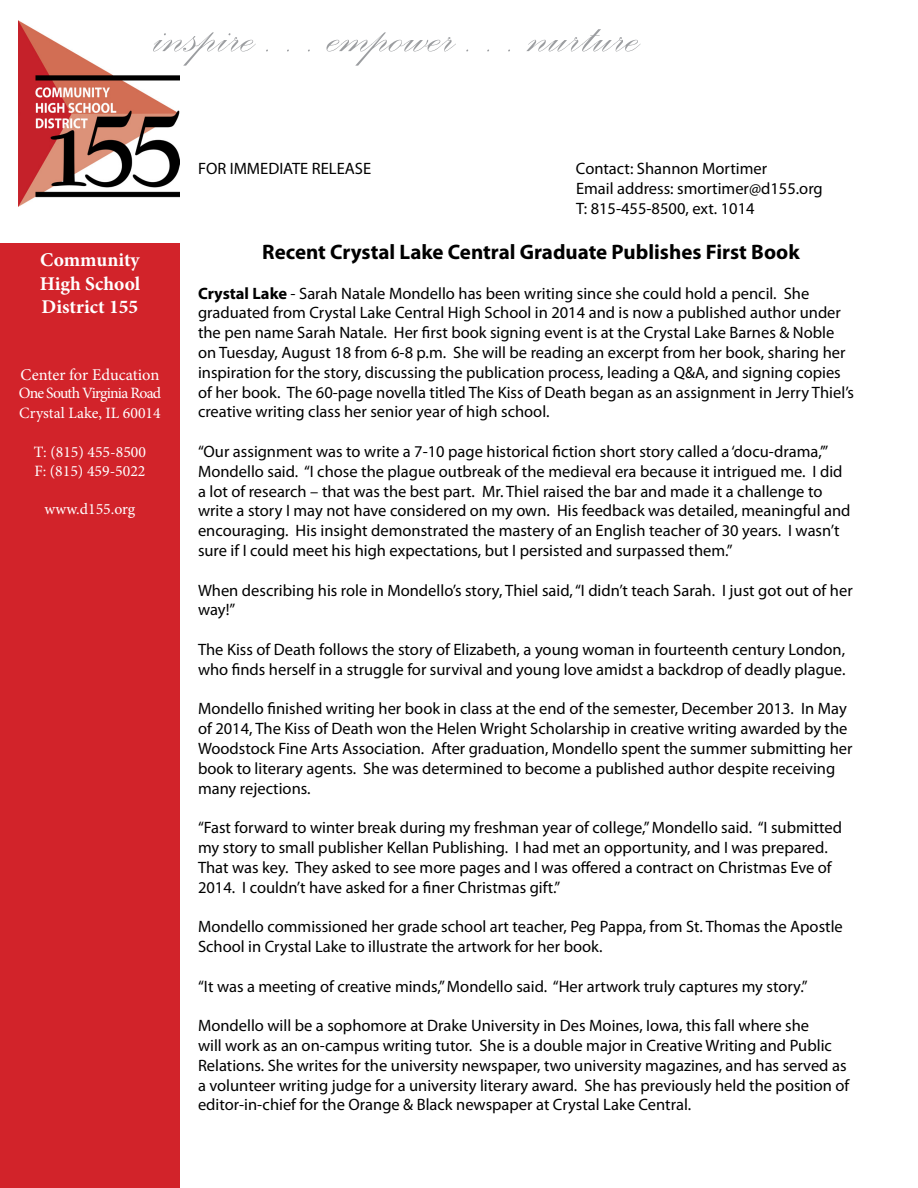
<style>
.page{position:relative;width:918px;height:1188px;background:#fff}
.page>*{position:absolute;margin:0;border:0;box-sizing:border-box;transform-origin:0 0}
.t1{font:66px "Palace Script";color:#9b9da0}
.t2{font:700 21px "Myriad Pro";color:#000}
.t3{font:700 19.5px/23.4px "Minion Pro";color:#fff;text-align:justify}
.t4{font:16.5px/19.8px "Myriad Pro";color:#000}
.t5{font:16.5px "Minion Pro";color:#fff}
.t6{font:15.75px/18.9px "Minion Pro";color:#fff}
.t7{font:15.75px/19.8px "Minion Pro";letter-spacing:-.04em;color:#fff}
.s1{font-weight:700}
</style>
<div class="page">
<img style="left:18px;top:20px;width:162px;height:186px">
<div style="left:0;top:243px;width:180px;height:945px;background:#d2232a"></div>
<h1 class="t1" style="left:154px;top:-8px;width:487px">inspire . . . empower . . . nurture</h1>
<p class="t3" style="left:40px;top:248px;width:102px">Community High School District 155</p>
<p class="t5" style="left:20px;top:363px;width:141px">Center for Education</p>
<p class="t7" style="left:19px;top:384px;width:144px">One South Virginia Road<br>Crystal Lake, IL 60014</p>
<p class="t6" style="left:34px;top:443px;width:114px">T: (815) 455-8500<br>F: (815) 459-5022</p>
<p class="t6" style="left:45px;top:499px;width:92px">www.d155.org</p>
<p class="t4" style="left:198px;top:159px;width:175px">FOR IMMEDIATE RELEASE</p>
<p class="t4" style="left:576px;top:159px;width:248px">Contact: Shannon Mortimer<br>Email address: smortimer@d155.org<br>T: 815-455-8500, ext. 1014</p>
<p class="t2" style="left:262px;top:238px;width:539px">Recent Crystal Lake Central Graduate Publishes First Book</p>
<p class="t4" style="left:198px;top:283px;width:658px"><span class="s1">Crystal Lake</span> - Sarah Natale Mondello has been writing since she could hold a pencil. She graduated from Crystal Lake Central High School in 2014 and is now a published author under the pen name Sarah Natale. Her first book signing event is at the Crystal Lake Barnes &amp; Noble on Tuesday, August 18 from 6-8 p.m. She will be reading an excerpt from her book, sharing her inspiration for the story, discussing the publication process, leading a Q&amp;A, and signing copies of her book. The 60-page novella titled The Kiss of Death began as an assignment in Jerry Thiel’s creative writing class her senior year of high school.</p>
<p class="t4" style="left:198px;top:441px;width:654px">“Our assignment was to write a 7-10 page historical fiction short story called a ‘docu-drama,’” Mondello said. “I chose the plague outbreak of the medieval era because it intrigued me. I did a lot of research – that was the best part. Mr. Thiel raised the bar and made it a challenge to write a story I may not have considered on my own. His feedback was detailed, meaningful and encouraging. His insight demonstrated the mastery of an English teacher of 30 years. I wasn’t sure if I could meet his high expectations, but I persisted and surpassed them.”</p>
<p class="t4" style="left:198px;top:580px;width:656px">When describing his role in Mondello’s story, Thiel said, “I didn’t teach Sarah. I just got out of her way!”</p>
<p class="t4" style="left:198px;top:639px;width:649px">The Kiss of Death follows the story of Elizabeth, a young woman in fourteenth century London, who finds herself in a struggle for survival and young love amidst a backdrop of deadly plague.</p>
<p class="t4" style="left:198px;top:699px;width:656px">Mondello finished writing her book in class at the end of the semester, December 2013. In May of 2014, The Kiss of Death won the Helen Wright Scholarship in creative writing awarded by the Woodstock Fine Arts Association. After graduation, Mondello spent the summer submitting her book to literary agents. She was determined to become a published author despite receiving many rejections.</p>
<p class="t4" style="left:198px;top:817px;width:646px">“Fast forward to winter break during my freshman year of college,” Mondello said. “I submitted my story to small publisher Kellan Publishing. I had met an opportunity, and I was prepared.<br>That was key. They asked to see more pages and I was offered a contract on Christmas Eve of 2014. I couldn’t have asked for a finer Christmas gift.”</p>
<p class="t4" style="left:198px;top:916px;width:646px">Mondello commissioned her grade school art teacher, Peg Pappa, from St. Thomas the Apostle<br>School in Crystal Lake to illustrate the artwork for her book.</p>
<p class="t4" style="left:198px;top:976px;width:611px">“It was a meeting of creative minds,” Mondello said. “Her artwork truly captures my story.”</p>
<p class="t4" style="left:198px;top:1015px;width:653px">Mondello will be a sophomore at Drake University in Des Moines, Iowa, this fall where she<br>will work as an on-campus writing tutor. She is a double major in Creative Writing and Public Relations. She writes for the university newspaper, two university magazines, and has served as a volunteer writing judge for a university literary award. She has previously held the position of editor-in-chief for the Orange &amp; Black newspaper at Crystal Lake Central.</p>
</div>
